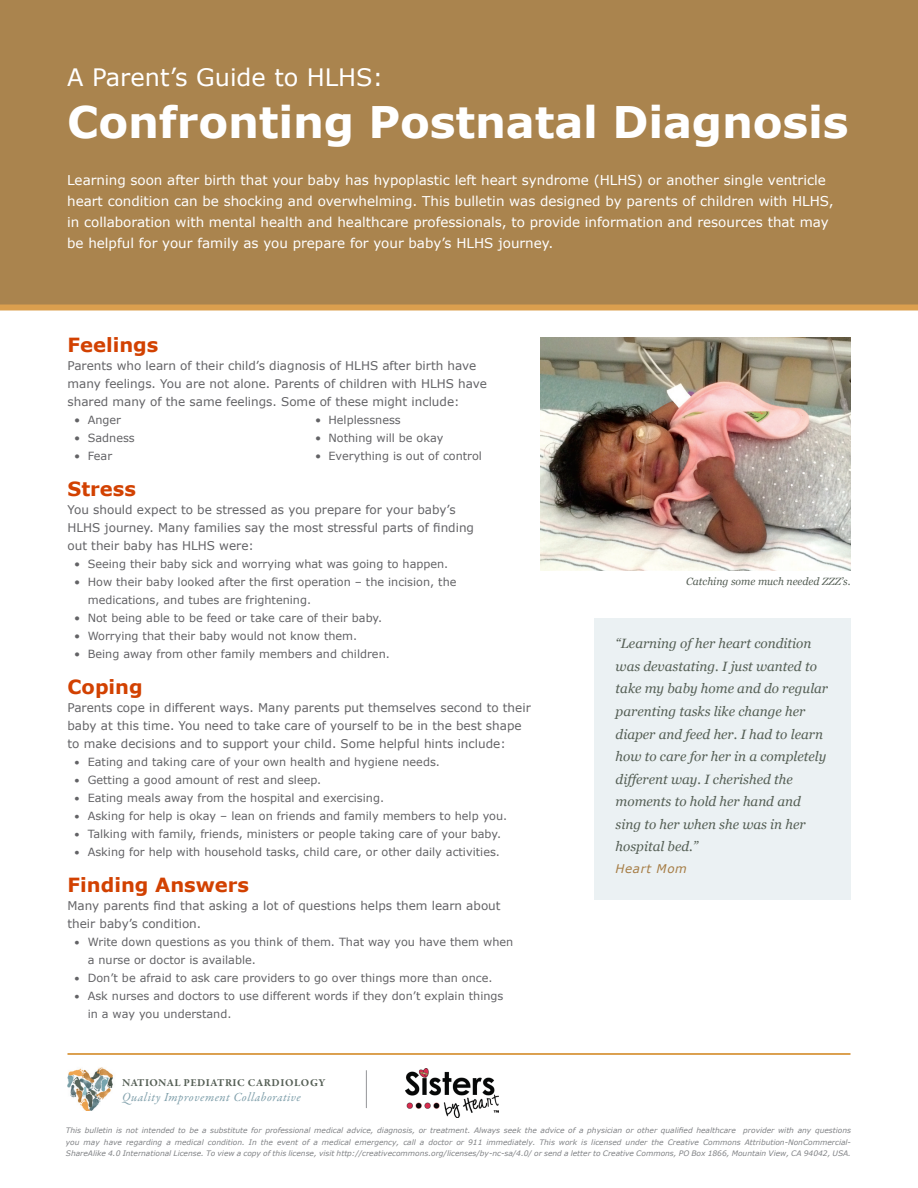
<style>
.page{position:relative;width:918px;height:1188px;background:#fff}
.page>*{position:absolute;margin:0;border:0;box-sizing:border-box;transform-origin:0 0}
.t1{font:700 43.5px "Verdana";letter-spacing:-.005em;color:#fff}
.t2{font:24px "Verdana";color:#fff}
.t3{font:700 19.5px "Verdana";color:#d24101}
.t4{font:13.5px/21px "Verdana";color:#fff}
.t5{font:italic 13.5px/22.5px "Georgia";color:#555f55}
.t6{font:italic 12.45px "Garamond Premr Pro";letter-spacing:.035em;color:#7f9faa}
.t7{font:12px/18px "Verdana";color:#636366}
.t8{font:italic 12px "Verdana";letter-spacing:.05em;color:#a67d45}
.t9{font:11.25px/18px "Verdana";color:#636366}
.t10{font:700 10.8px "Garamond Premr Pro";letter-spacing:.045em;color:#555f55}
.t11{font:italic 10.5px "Georgia";color:#555f55}
.t12{font:italic 7.5px/11.2px "Verdana";color:#808285;text-align:justify}
.s1{font-size:10.5px}
</style>
<div class="page">
<hr style="left:68px;top:1053px;width:782px;height:2px;background:#db9f4e">
<img style="left:68px;top:1067px;width:45px;height:44px">
<hr style="left:366px;top:1070px;width:1px;height:38px;background:#939598">
<img style="left:405px;top:1068px;width:94px;height:50px">
<div style="left:0;top:0;width:918px;height:310px;background:#aa844e"></div>
<div style="left:0;top:304px;width:918px;height:6px;background:#db9f4e"></div>
<div style="left:594px;top:618px;width:256px;height:282px;background:#ebf1f3"></div>
<img style="left:540px;top:338px;width:310px;height:232px">
<h2 class="t2" style="left:67px;top:62px;width:318px">A Parent’s Guide to HLHS:</h2>
<h1 class="t1" style="left:67px;top:94px;width:783px">Confronting Postnatal Diagnosis</h1>
<p class="t4" style="left:67px;top:169px;width:768px">Learning soon after birth that your baby has hypoplastic left heart syndrome (HLHS) or another single ventricle heart condition can be shocking and overwhelming. This bulletin was designed by parents of children with HLHS, in collaboration with mental health and healthcare professionals, to provide information and resources that may be helpful for your family as you prepare for your baby’s HLHS journey.</p>
<h3 class="t3" style="left:68px;top:333px;width:92px">Feelings</h3>
<p class="t7" style="left:68px;top:357px;width:421px">Parents who learn of their child’s diagnosis of HLHS after birth have many feelings. You are not alone. Parents of children with HLHS have shared many of the same feelings. Some of these might include:</p>
<p class="t9" style="left:74px;top:411px;width:48px">• Anger</p>
<p class="t9" style="left:74px;top:429px;width:62px">• Sadness</p>
<p class="t9" style="left:74px;top:447px;width:39px">• Fear</p>
<p class="t9" style="left:315px;top:411px;width:87px">• Helplessness</p>
<p class="t9" style="left:315px;top:429px;width:130px">• Nothing will be okay</p>
<p class="t9" style="left:315px;top:447px;width:169px">• Everything is out of control</p>
<h3 class="t3" style="left:68px;top:477px;width:70px">Stress</h3>
<p class="t7" style="left:68px;top:501px;width:408px">You should expect to be stressed as you prepare for your baby’s<br>HLHS journey. Many families say the most stressful parts of finding out their baby has HLHS were:</p>
<p class="t9" style="left:74px;top:555px;width:376px">• Seeing their baby sick and worrying what was going to happen.</p>
<p class="t9" style="left:88px;top:573px;width:370px;text-indent:-14px">• How their baby looked after the first operation – the incision, the medications, and tubes are frightening.</p>
<p class="t9" style="left:74px;top:609px;width:310px">• Not being able to be feed or take care of their baby.</p>
<p class="t9" style="left:74px;top:627px;width:285px">• Worrying that their baby would not know them.</p>
<p class="t9" style="left:74px;top:645px;width:317px">• Being away from other family members and children.</p>
<h3 class="t3" style="left:68px;top:675px;width:77px">Coping</h3>
<p class="t7" style="left:68px;top:699px;width:465px">Parents cope in different ways. Many parents put themselves second to their baby at this time. You need to take care of yourself to be in the best shape to make decisions and to support your child. Some helpful hints include:</p>
<p class="t9" style="left:74px;top:753px;width:367px"><span class="s1">•</span> Eating and taking care of your own health and hygiene needs.</p>
<p class="t9" style="left:74px;top:771px;width:249px"><span class="s1">•</span> Getting a good amount of rest and sleep.</p>
<p class="t9" style="left:74px;top:789px;width:311px"><span class="s1">•</span> Eating meals away from the hospital and exercising.</p>
<p class="t9" style="left:74px;top:807px;width:434px"><span class="s1">•</span> Asking for help is okay – lean on friends and family members to help you.</p>
<p class="t9" style="left:74px;top:825px;width:428px"><span class="s1">•</span> Talking with family, friends, ministers or people taking care of your baby.</p>
<p class="t9" style="left:74px;top:843px;width:427px"><span class="s1">•</span> Asking for help with household tasks, child care, or other daily activities.</p>
<h3 class="t3" style="left:68px;top:873px;width:183px">Finding Answers</h3>
<p class="t7" style="left:68px;top:897px;width:435px">Many parents find that asking a lot of questions helps them learn about their baby’s condition.</p>
<p class="t9" style="left:88px;top:933px;width:427px;text-indent:-14px"><span class="s1">•</span> Write down questions as you think of them. That way you have them when a nurse or doctor is available.</p>
<p class="t9" style="left:74px;top:969px;width:420px"><span class="s1">•</span> Don’t be afraid to ask care providers to go over things more than once.</p>
<p class="t9" style="left:88px;top:987px;width:417px;text-indent:-14px"><span class="s1">•</span> Ask nurses and doctors to use different words if they don’t explain things in a way you understand.</p>
<p class="t11" style="left:686px;top:574px;width:166px">Catching some much needed ZZZ’s.</p>
<p class="t5" style="left:616px;top:632px;width:214px">“Learning of her heart condition was devastating. I just wanted to take my baby home and do regular parenting tasks like change her diaper and feed her. I had to learn how to care for her in a completely different way. I cherished the moments to hold her hand and sing to her when she was in her hospital bed.”</p>
<p class="t8" style="left:616px;top:861px;width:73px">Heart Mom</p>
<p class="t10" style="left:122px;top:1076px;width:205px">NATIONAL PEDIATRIC CARDIOLOGY</p>
<p class="t6" style="left:122px;top:1090px;width:180px">Quality Improvement Collaborative</p>
<p class="t12" style="left:66px;top:1125px;width:787px">This bulletin is not intended to be a substitute for professional medical advice, diagnosis, or treatment. Always seek the advice of a physician or other qualified healthcare provider with any questions you may have regarding a medical condition. In the event of a medical emergency, call a doctor or 911 immediately. This work is licensed under the Creative Commons Attribution-NonCommercial-ShareAlike 4.0 International License. To view a copy of this license, visit http://creativecommons.org/licenses/by-nc-sa/4.0/ or send a letter to Creative Commons, PO Box 1866, Mountain View, CA 94042, USA.</p>
</div>
